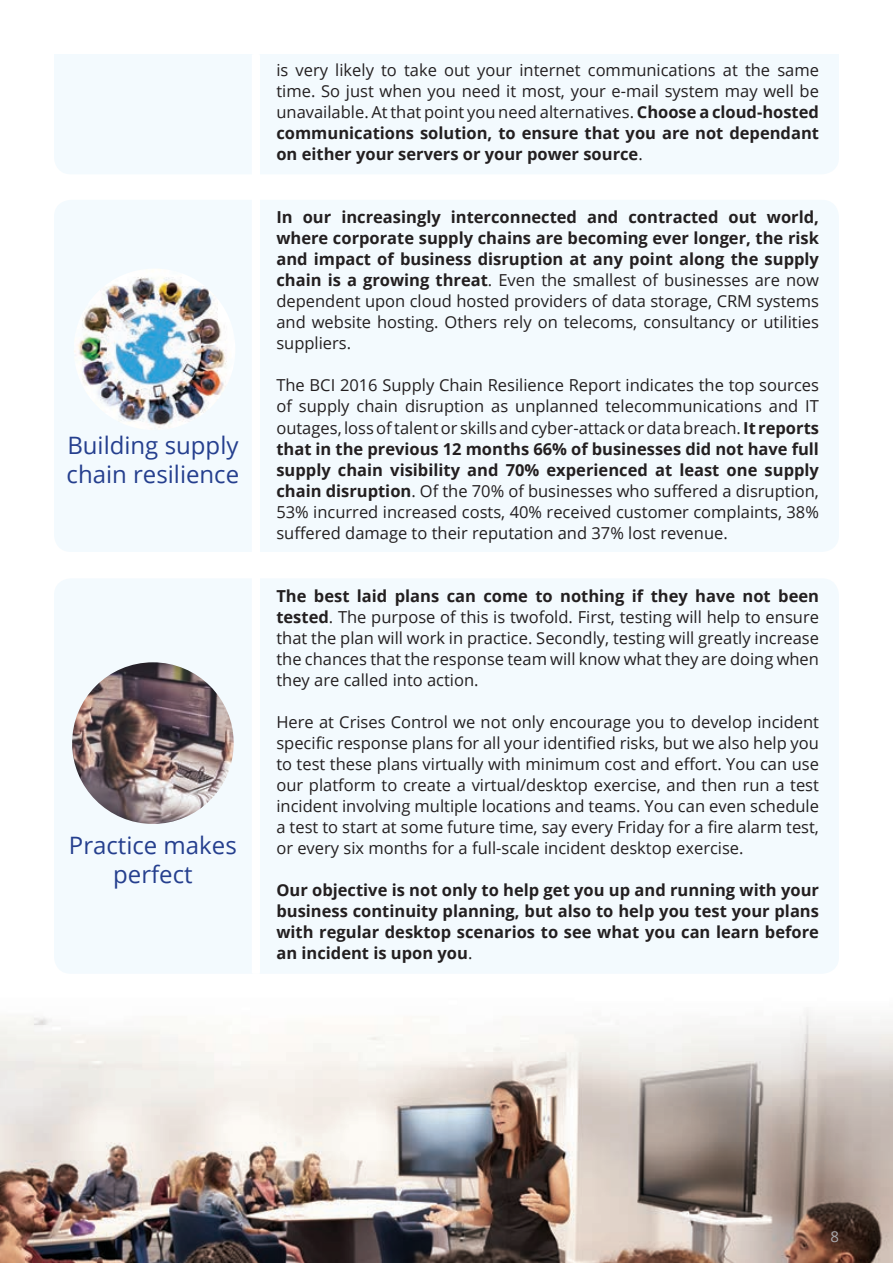
<style>
.page{position:relative;width:893px;height:1263px;background:#fff}
.page>*{position:absolute;margin:0;border:0;box-sizing:border-box;transform-origin:0 0}
.t1{font:24px/28.8px "Open Sans";color:#253f8e}
.t2{font:16.5px/21px "Open Sans";color:#231f20;text-align:justify}
.t3{font:700 16.5px/21px "Open Sans";color:#231f20;text-align:justify}
.t4{font:15px "Open Sans";color:#a8a9ad}
.s1{font-weight:700}
.s2{font-weight:400}
</style>
<div class="page">
<img style="left:0;top:1011px;width:893px;height:252px">
<div style="left:54px;top:54px;width:785px;height:120px;background:#f3fafe"></div>
<div style="left:54px;top:200px;width:785px;height:352px;background:#f3fafe;border-radius:17px"></div>
<div style="left:54px;top:578px;width:785px;height:396px;background:#f3fafe;border-radius:17px"></div>
<img style="left:74px;top:268px;width:161px;height:162px;border-radius:81px">
<img style="left:72px;top:662px;width:162px;height:162px;border-radius:81px">
<div style="left:252px;top:54px;width:8px;height:920px;background:#fff;border-radius:2px"></div>
<h1 class="t1" style="left:67px;top:430px;width:174px">Building supply chain resilience</h1>
<h1 class="t1" style="left:69px;top:831px;width:169px;text-align:center">Practice makes perfect</h1>
<p class="t2" style="left:276px;top:59px;width:544px">is very likely to take out your internet communications at the same time. So just when you need it most, your e-mail system may well be unavailable. At that point you need alternatives. <span class="s1">Choose a cloud-hosted communications solution, to ensure that you are not dependant on either your servers or your power source</span>.</p>
<p class="t3" style="left:276px;top:207px;width:544px">In our increasingly interconnected and contracted out world, where corporate supply chains are becoming ever longer, the risk and impact of business disruption at any point along the supply chain is a growing threat<span class="s2">. Even the smallest of businesses are now dependent upon cloud hosted providers of data storage, CRM systems and website hosting. Others rely on telecoms, consultancy or utilities suppliers.</span></p>
<p class="t2" style="left:276px;top:375px;width:544px">The BCI 2016 Supply Chain Resilience Report indicates the top sources of supply chain disruption as unplanned telecommunications and IT outages, loss of talent or skills and cyber-attack or data breach. <span class="s1">It reports that in the previous 12 months 66% of businesses did not have full supply chain visibility and 70% experienced at least one supply chain disruption</span>. Of the 70% of businesses who suffered a disruption, 53% incurred increased costs, 40% received customer complaints, 38% suffered damage to their reputation and 37% lost revenue.</p>
<p class="t2" style="left:276px;top:585px;width:544px"><span class="s1">The best laid plans can come to nothing if they have not been tested</span>. The purpose of this is twofold. First, testing will help to ensure that the plan will work in practice. Secondly, testing will greatly increase the chances that the response team will know what they are doing when they are called into action.</p>
<p class="t2" style="left:276px;top:711px;width:544px">Here at Crises Control we not only encourage you to develop incident specific response plans for all your identified risks, but we also help you to test these plans virtually with minimum cost and effort. You can use our platform to create a virtual/desktop exercise, and then run a test incident involving multiple locations and teams. You can even schedule a test to start at some future time, say every Friday for a fire alarm test, or every six months for a full-scale incident desktop exercise.</p>
<p class="t3" style="left:276px;top:879px;width:544px">Our objective is not only to help get you up and running with your business continuity planning, but also to help you test your plans with regular desktop scenarios to see what you can learn before an incident is upon you<span class="s2">.</span></p>
<p class="t4" style="left:830px;top:1226px;width:10px">8</p>
</div>
